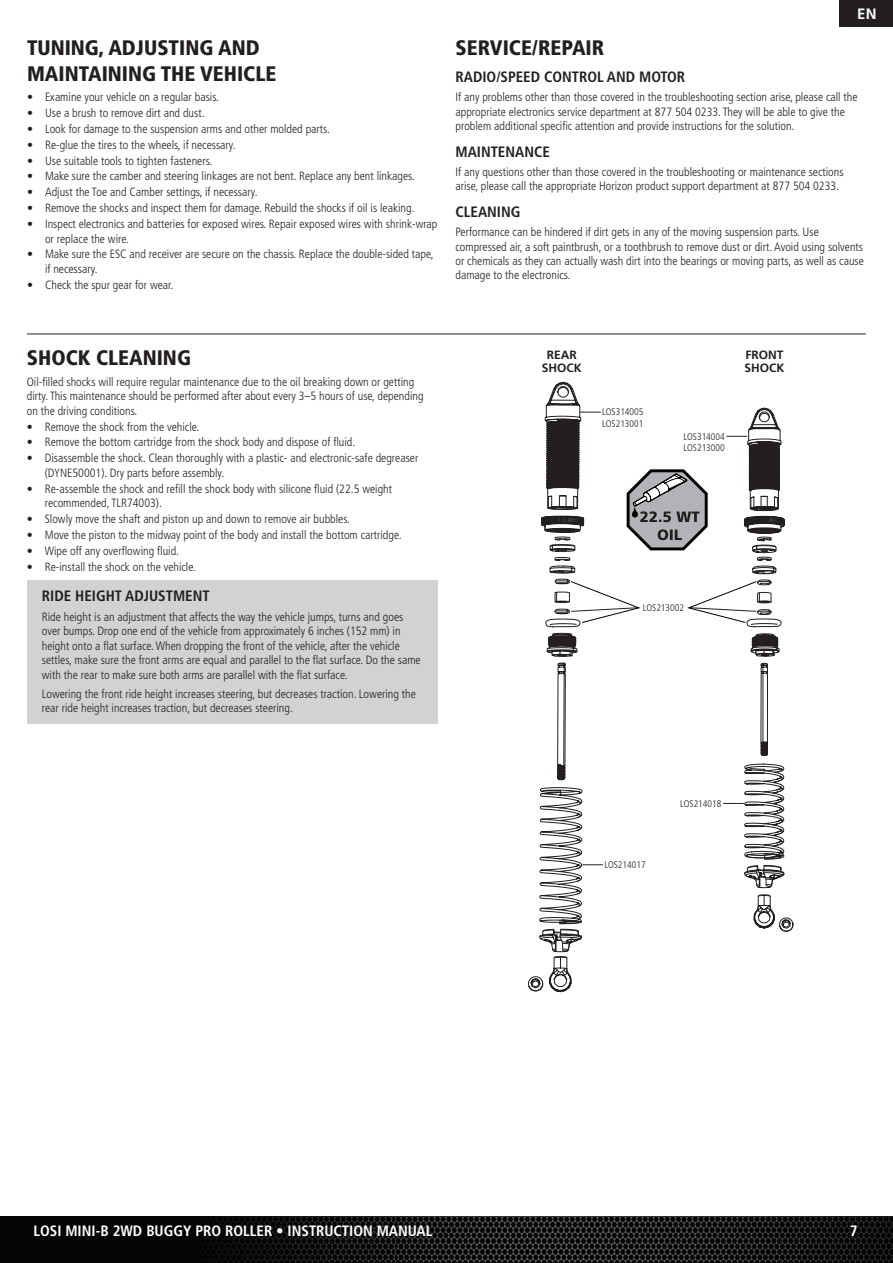
<style>
.page{position:relative;width:893px;height:1263px;background:#fff}
.page>*{position:absolute;margin:0;border:0;box-sizing:border-box;transform-origin:0 0}
.t1{font:900 condensed 21px/25.2px "Frutiger LT Std";color:#231f20}
.subheader{font:700 condensed 15px "Frutiger LT Std";color:#231f20}
.t2{font:700 condensed 15px "Frutiger LT Std";color:#fff}
.t3{font:700 15px "Frutiger LT Std";color:#fff}
.t4{font:14.4px "Myriad Pro";color:#000}
.Body{font:300 condensed 12px/14.4px "Frutiger LT Std";color:#231f20}
.Heading_2{font:700 12px/13.5px "Frutiger LT Std";color:#231f20;text-align:center}
.t5{font:300 condensed 9.6px/11.6px "Frutiger LT Std";color:#231f20}
</style>
<div class="page">
<hr style="left:27px;top:334px;width:839px;height:1px;background:#231f20">
<div style="left:27px;top:580px;width:410px;height:143px;background:#d1d2d4"></div>
<svg style="left:528px;top:382px;width:265px;height:611px"></svg>
<img style="left:0;top:1216px;width:893px;height:47px">
<div style="left:839px;top:0;width:54px;height:27px;background:#231f20"></div>
<p class="t1" style="left:27px;top:35px;width:251px">TUNING, ADJUSTING AND<br>MAINTAINING THE VEHICLE</p>
<p class="Body" style="left:27px;top:90px;width:193px">• Examine your vehicle on a regular basis.</p>
<p class="Body" style="left:27px;top:106px;width:179px">• Use a brush to remove dirt and dust.</p>
<p class="Body" style="left:27px;top:122px;width:304px">• Look for damage to the suspension arms and other molded parts.</p>
<p class="Body" style="left:27px;top:137px;width:210px">• Re-glue the tires to the wheels, if necessary.</p>
<p class="Body" style="left:27px;top:153px;width:187px">• Use suitable tools to tighten fasteners.</p>
<p class="Body" style="left:27px;top:169px;width:389px">• Make sure the camber and steering linkages are not bent. Replace any bent linkages.</p>
<p class="Body" style="left:27px;top:185px;width:232px">• Adjust the Toe and Camber settings, if necessary.</p>
<p class="Body" style="left:27px;top:201px;width:389px">• Remove the shocks and inspect them for damage. Rebuild the shocks if oil is leaking.</p>
<p class="Body" style="left:45px;top:217px;width:394px;text-indent:-18px">• Inspect electronics and batteries for exposed wires. Repair exposed wires with shrink-wrap or replace the wire.</p>
<p class="Body" style="left:45px;top:247px;width:390px;text-indent:-18px">• Make sure the ESC and receiver are secure on the chassis. Replace the double-sided tape, if necessary.</p>
<p class="Body" style="left:27px;top:278px;width:148px">• Check the spur gear for wear.</p>
<p class="t3" style="left:857px;top:5px;width:21px">EN</p>
<p class="t1" style="left:455px;top:35px;width:150px">SERVICE/REPAIR</p>
<p class="subheader" style="left:455px;top:68px;width:231px">RADIO/SPEED CONTROL AND MOTOR</p>
<p class="Body" style="left:455px;top:90px;width:404px">If any problems other than those covered in the troubleshooting section arise, please call the appropriate electronics service department at 877 504 0233. They will be able to give the problem additional specific attention and provide instructions for the solution.</p>
<p class="subheader" style="left:455px;top:143px;width:96px">MAINTENANCE</p>
<p class="Body" style="left:455px;top:165px;width:390px">If any questions other than those covered in the troubleshooting or maintenance sections arise, please call the appropriate Horizon product support department at 877 504 0233.</p>
<p class="subheader" style="left:455px;top:203px;width:66px">CLEANING</p>
<p class="Body" style="left:455px;top:225px;width:410px">Performance can be hindered if dirt gets in any of the moving suspension parts. Use compressed air, a soft paintbrush, or a toothbrush to remove dust or dirt. Avoid using solvents or chemicals as they can actually wash dirt into the bearings or moving parts, as well as cause damage to the electronics.</p>
<p class="t1" style="left:27px;top:345px;width:166px">SHOCK CLEANING</p>
<p class="Body" style="left:27px;top:375px;width:398px">Oil-filled shocks will require regular maintenance due to the oil breaking down or getting dirty. This maintenance should be performed after about every 3–5 hours of use, depending on the driving conditions.</p>
<p class="Body" style="left:27px;top:419px;width:174px">• Remove the shock from the vehicle.</p>
<p class="Body" style="left:27px;top:435px;width:330px">• Remove the bottom cartridge from the shock body and dispose of fluid.</p>
<p class="Body" style="left:45px;top:451px;width:375px;text-indent:-18px">• Disassemble the shock. Clean thoroughly with a plastic- and electronic-safe degreaser (DYNE50001). Dry parts before assembly.</p>
<p class="Body" style="left:45px;top:481px;width:349px;text-indent:-18px">• Re-assemble the shock and refill the shock body with silicone fluid (22.5 weight recommended, TLR74003).</p>
<p class="Body" style="left:27px;top:512px;width:325px">• Slowly move the shaft and piston up and down to remove air bubbles.</p>
<p class="Body" style="left:27px;top:528px;width:376px">• Move the piston to the midway point of the body and install the bottom cartridge.</p>
<p class="Body" style="left:27px;top:544px;width:154px">• Wipe off any overflowing fluid.</p>
<p class="Body" style="left:27px;top:559px;width:171px">• Re-install the shock on the vehicle.</p>
<p class="subheader" style="left:42px;top:586px;width:169px">RIDE HEIGHT ADJUSTMENT</p>
<p class="Body" style="left:42px;top:610px;width:380px">Ride height is an adjustment that affects the way the vehicle jumps, turns and goes over bumps. Drop one end of the vehicle from approximately 6 inches (152 mm) in height onto a flat surface. When dropping the front of the vehicle, after the vehicle settles, make sure the front arms are equal and parallel to the flat surface. Do the same with the rear to make sure both arms are parallel with the flat surface.</p>
<p class="Body" style="left:42px;top:686px;width:375px">Lowering the front ride height increases steering, but decreases traction. Lowering the rear ride height increases traction, but decreases steering.</p>
<p class="Heading_2" style="left:542px;top:348px;width:42px">REAR<br>SHOCK</p>
<p class="Heading_2" style="left:746px;top:348px;width:40px">FRONT</p>
<p class="t4" style="left:552px;top:361px;width:28px">Rear</p>
<p class="Heading_2" style="left:745px;top:361px;width:42px">SHOCK</p>
<p class="t4" style="left:746px;top:361px;width:33px">Front</p>
<p class="t5" style="left:602px;top:406px;width:43px">LOS314005<br>LOS213001</p>
<p class="t5" style="left:683px;top:431px;width:43px">LOS314004<br>LOS213000</p>
<p class="t5" style="left:643px;top:602px;width:43px">LOS213002</p>
<p class="t5" style="left:604px;top:859px;width:43px">LOS214017</p>
<p class="t5" style="left:680px;top:798px;width:43px">LOS214018</p>
<p class="t2" style="left:33px;top:1222px;width:400px">LOSI MINI-B 2WD BUGGY PRO ROLLER • INSTRUCTION MANUAL</p>
<p class="t2" style="left:850px;top:1222px;width:9px">7</p>
</div>
